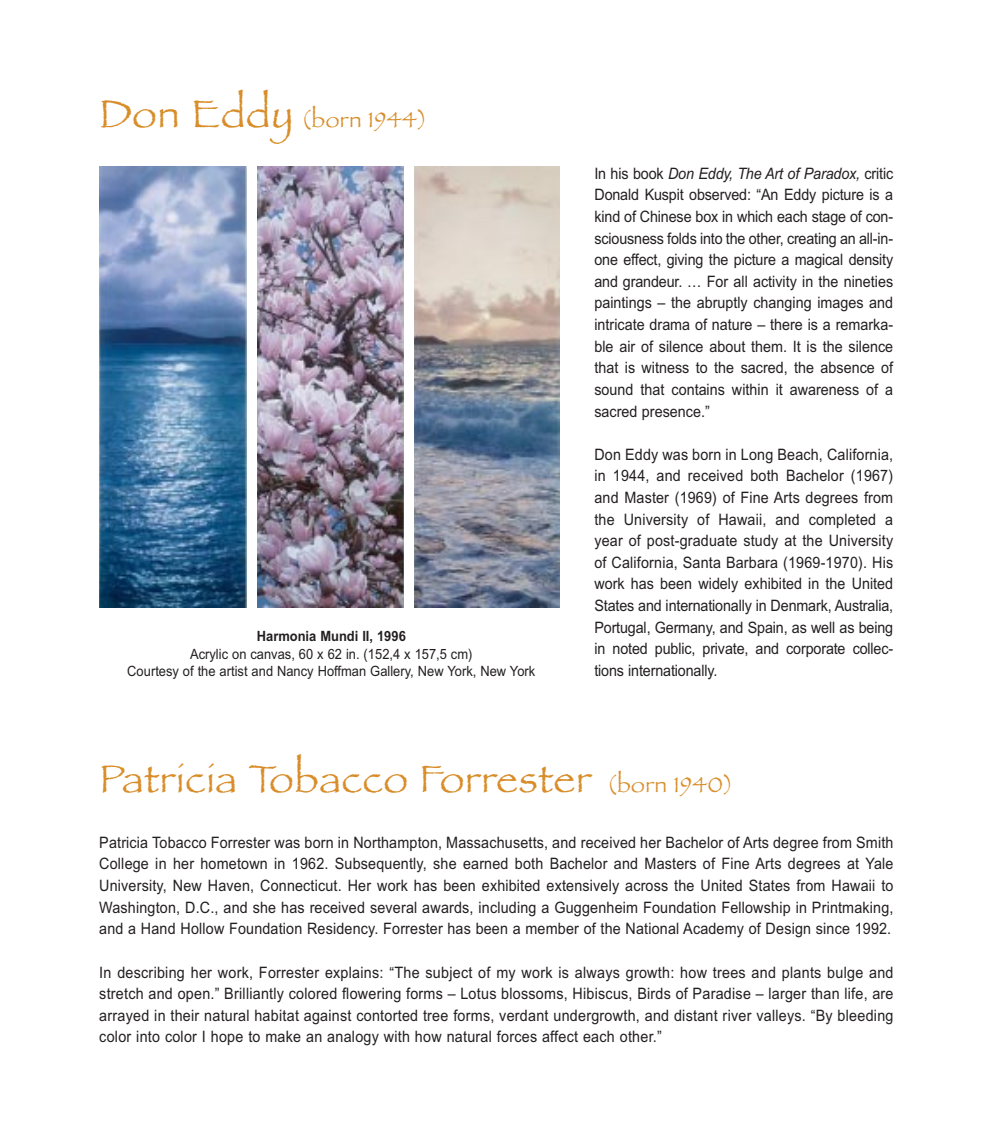
<style>
.page{position:relative;width:993px;height:1141px;background:#fff}
.page>*{position:absolute;margin:0;border:0;box-sizing:border-box;transform-origin:0 0}
.t1{font:40.25px "Papyrus";letter-spacing:.02em;color:#d88d29}
.t2{font:22.75px "Papyrus";letter-spacing:.02em;color:#d88d29}
.t3{font:15.75px/21.5px "Arial Narrow";color:#231f20;text-align:justify;scale:1.11 1}
.t4{font:14.17px/17.5px "Arial Narrow";color:#231f20;text-align:center;scale:1.11 1}
.t5{font:700 14.17px "Arial Narrow";color:#231f20;scale:1.11 1}
.s1{font-size:40.25px}
.s2{font-style:italic}
.s3{font-size:22.75px}
</style>
<div class="page">
<img style="left:99px;top:167px;width:460px;height:440px">
<div style="left:247px;top:162px;width:9px;height:453px;background:#fff"></div>
<div style="left:404px;top:165px;width:10px;height:454px;background:#fff"></div>
<h2 class="t2" style="left:99px;top:106px;width:329px"><span class="s1">Don Eddy</span> (born 1944)</h2>
<p class="t5" style="left:257px;top:631px;width:136px">Harmonia Mundi II, 1996</p>
<p class="t4" style="left:127px;top:646px;width:369px">Acrylic on canvas, 60 x 62 in. (152,4 x 157,5 cm)<br>Courtesy of the artist and Nancy Hoffman Gallery, New York, New York</p>
<p class="t3" style="left:594px;top:164px;width:270px">In his book <span class="s2">Don Eddy, The Art of Paradox,</span> critic Donald Kuspit observed: “An Eddy picture is a kind of Chinese box in which each stage of con&shy;sciousness folds into the other, creating an all-in&shy;one effect, giving the picture a magical density and grandeur. … For all activity in the nineties paintings – the abruptly changing images and intricate drama of nature – there is a remarka&shy;ble air of silence about them. It is the silence that is witness to the sacred, the absence of sound that contains within it awareness of a sacred presence.”</p>
<p class="t3" style="left:594px;top:445px;width:270px">Don Eddy was born in Long Beach, California, in 1944, and received both Bachelor (1967) and Master (1969) of Fine Arts degrees from the University of Hawaii, and completed a year of post-graduate study at the University of California, Santa Barbara (1969-1970). His work has been widely exhibited in the United States and internationally in Denmark, Australia, Portugal, Germany, and Spain, as well as being in noted public, private, and corporate collec&shy;tions internationally.</p>
<h1 class="t1" style="left:99px;top:754px;width:635px">Patricia Tobacco Forrester <span class="s3">(born 1940)</span></h1>
<p class="t3" style="left:99px;top:833px;width:716px">Patricia Tobacco Forrester was born in Northampton, Massachusetts, and received her Bachelor of Arts degree from Smith College in her hometown in 1962. Subsequently, she earned both Bachelor and Masters of Fine Arts degrees at Yale University, New Haven, Connecticut. Her work has been exhibited extensively across the United States from Hawaii to Washington, D.C., and she has received several awards, including a Guggenheim Foundation Fellowship in Printmaking, and a Hand Hollow Foundation Residency. Forrester has been a member of the National Academy of Design since 1992.</p>
<p class="t3" style="left:99px;top:963px;width:716px">In describing her work, Forrester explains: “The subject of my work is always growth: how trees and plants bulge and stretch and open.” Brilliantly colored flowering forms – Lotus blossoms, Hibiscus, Birds of Paradise – larger than life, are arrayed in their natural habitat against contorted tree forms, verdant undergrowth, and distant river valleys. “By bleeding color into color I hope to make an analogy with how natural forces affect each other.”</p>
</div>
